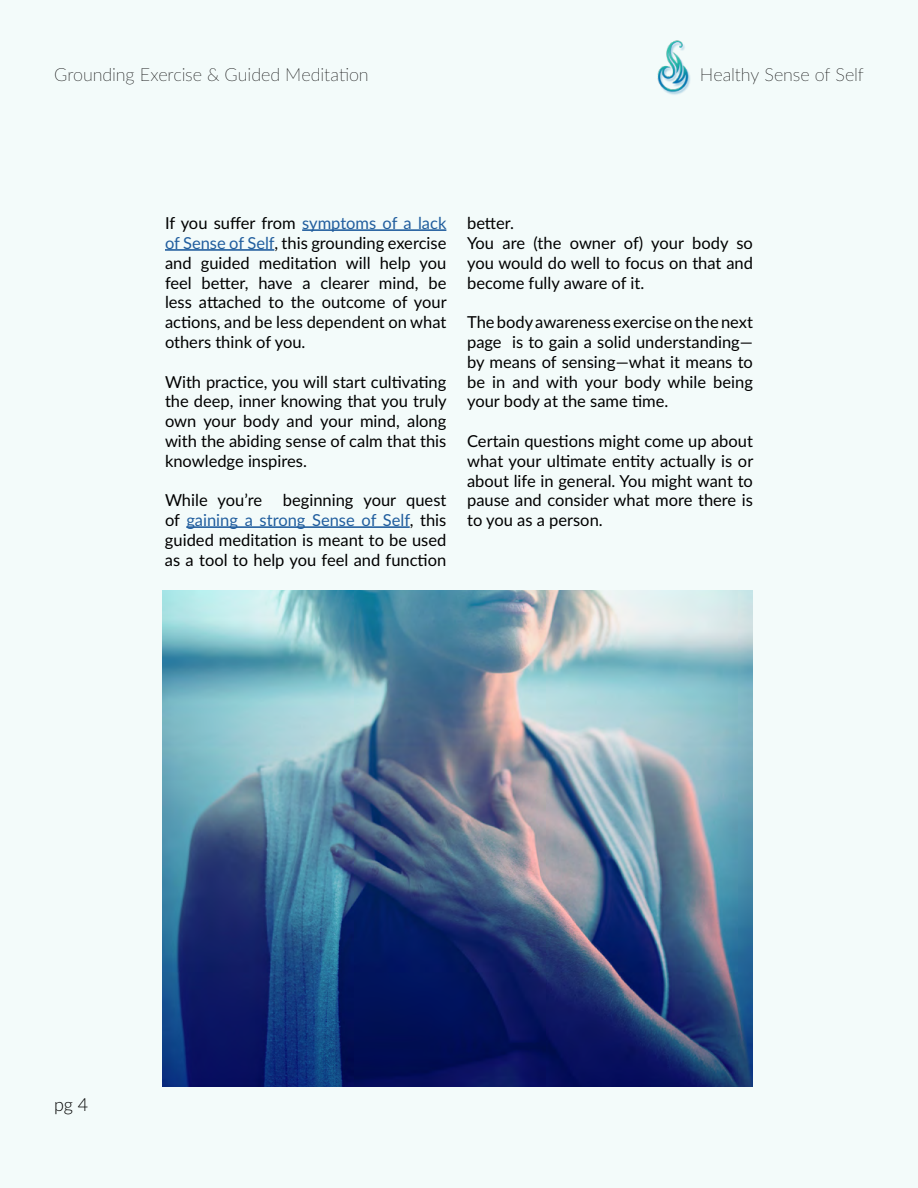
<style>
.page{position:relative;width:918px;height:1188px;background:#f3fbfa}
.page>*{position:absolute;margin:0;border:0;box-sizing:border-box;transform-origin:0 0}
.t1{font:100 18px "Lato";letter-spacing:-.005em;color:#000}
.t2{font:300 18px "Lato";color:#000}
.t3{font:16.5px/19.8px "Lato";color:#000;text-align:justify}
.s1{color:#215e9e}
</style>
<div class="page">
<img style="left:657px;top:40px;width:34px;height:55px">
<hr style="left:302px;top:229px;width:144px;height:2px;background:#215e9e">
<hr style="left:165px;top:249px;width:109px;height:2px;background:#215e9e">
<hr style="left:186px;top:526px;width:224px;height:2px;background:#215e9e">
<img style="left:162px;top:590px;width:591px;height:496px">
<p class="t1" style="left:54px;top:62px;width:316px">Grounding Exercise &amp; Guided Meditation</p>
<p class="t1" style="left:700px;top:62px;width:166px">Healthy Sense of Self</p>
<p class="t3" style="left:165px;top:213px;width:283px">If you suffer from <span class="s1">symptoms of a lack of Sense of Self</span>, this grounding exercise and guided meditation will help you feel better, have a clearer mind, be less attached to the outcome of your actions, and be less dependent on what others think of you.</p>
<p class="t3" style="left:165px;top:371px;width:283px">With practice, you will start cultivating the deep, inner knowing that you truly own your body and your mind, along with the abiding sense of calm that this knowledge inspires.</p>
<p class="t3" style="left:165px;top:490px;width:283px">While you’re beginning your quest of <span class="s1">gaining a strong Sense of Self</span>, this guided meditation is meant to be used as a tool to help you feel and function</p>
<p class="t3" style="left:467px;top:213px;width:287px;text-align:left">better.<br>You are (the owner of) your body so you would do well to focus on that and become fully aware of it.</p>
<p class="t3" style="left:467px;top:312px;width:287px">The body awareness exercise on the next page is to gain a solid understanding— by means of sensing—what it means to be in and with your body while being your body at the same time.</p>
<p class="t3" style="left:467px;top:430px;width:288px">Certain questions might come up about what your ultimate entity actually is or about life in general. You might want to pause and consider what more there is to you as a person.</p>
<p class="t2" style="left:54px;top:1092px;width:36px">pg 4</p>
</div>
